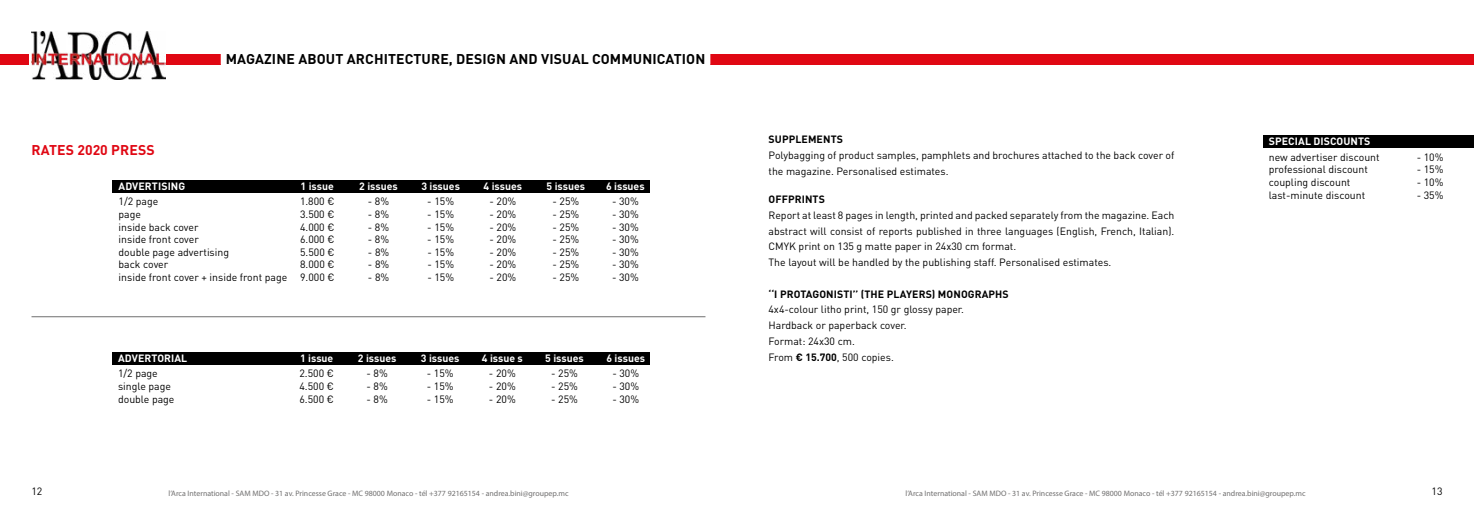
<style>
.page{position:relative;width:1474px;height:521px;background:#fff}
.page>*{position:absolute;margin:0;border:0;box-sizing:border-box;transform-origin:0 0}
.t1{font:700 14px "DIN Pro";letter-spacing:.01em;color:#000}
.t2{font:700 14px "DIN Pro";letter-spacing:.01em;color:#e00713}
.t3{font:10.5px/15.8px "DIN Pro";color:#000}
.t4{font:700 10.5px "DIN Pro";color:#fff}
.t5{font:700 10.5px "DIN Pro";letter-spacing:.01em;color:#000}
.t6{font:7.88px "Myriad Pro";color:#706f6f}
.s1{font-weight:700}
</style>
<div class="page">
<div style="left:166px;top:54px;width:1307px;height:11px;background:#e00713"></div>
<div style="left:0;top:54px;width:29px;height:11px;background:#e00713"></div>
<img style="left:31px;top:32px;width:134px;height:48px">
<div style="left:220px;top:54px;width:491px;height:11px;background:#fff"></div>
<hr style="left:31px;top:316px;width:674px;height:1px;background:#706f6f">
<div style="left:112px;top:180px;width:538px;height:12px;background:#000"></div>
<div style="left:112px;top:352px;width:538px;height:12px;background:#000"></div>
<div style="left:1262px;top:135px;width:211px;height:13px;background:#000"></div>
<h1 class="t2" style="left:32px;top:140px;width:125px">RATES 2020 PRESS</h1>
<h1 class="t1" style="left:226px;top:49px;width:481px">MAGAZINE ABOUT ARCHITECTURE, DESIGN AND VISUAL COMMUNICATION</h1>
<p class="t4" style="left:119px;top:179px;width:68px">ADVERTISING</p>
<p class="t4" style="left:300px;top:179px;width:35px">1 issue</p>
<p class="t4" style="left:359px;top:179px;width:40px">2 issues</p>
<p class="t4" style="left:421px;top:179px;width:40px">3 issues</p>
<p class="t4" style="left:483px;top:179px;width:40px">4 issues</p>
<p class="t4" style="left:546px;top:179px;width:40px">5 issues</p>
<p class="t4" style="left:606px;top:179px;width:40px">6 issues</p>
<p class="t3" style="left:118px;top:193px;width:41px">1/2 page</p>
<p class="t3" style="left:300px;top:193px;width:36px">1.800 €</p>
<p class="t3" style="left:368px;top:193px;width:23px">- 8%</p>
<p class="t3" style="left:427px;top:193px;width:28px">- 15%</p>
<p class="t3" style="left:489px;top:193px;width:28px">- 20%</p>
<p class="t3" style="left:552px;top:193px;width:28px">- 25%</p>
<p class="t3" style="left:612px;top:193px;width:28px">- 30%</p>
<p class="t3" style="left:118px;top:206px;width:24px">page</p>
<p class="t3" style="left:300px;top:206px;width:36px">3.500 €</p>
<p class="t3" style="left:368px;top:206px;width:23px">- 8%</p>
<p class="t3" style="left:427px;top:206px;width:28px">- 15%</p>
<p class="t3" style="left:489px;top:206px;width:28px">- 20%</p>
<p class="t3" style="left:552px;top:206px;width:28px">- 25%</p>
<p class="t3" style="left:612px;top:206px;width:28px">- 30%</p>
<p class="t3" style="left:119px;top:218px;width:81px">inside back cover</p>
<p class="t3" style="left:300px;top:218px;width:36px">4.000 €</p>
<p class="t3" style="left:368px;top:218px;width:23px">- 8%</p>
<p class="t3" style="left:427px;top:218px;width:28px">- 15%</p>
<p class="t3" style="left:489px;top:218px;width:28px">- 20%</p>
<p class="t3" style="left:552px;top:218px;width:28px">- 25%</p>
<p class="t3" style="left:612px;top:218px;width:28px">- 30%</p>
<p class="t3" style="left:119px;top:231px;width:82px">inside front cover</p>
<p class="t3" style="left:300px;top:231px;width:36px">6.000 €</p>
<p class="t3" style="left:368px;top:231px;width:23px">- 8%</p>
<p class="t3" style="left:427px;top:231px;width:28px">- 15%</p>
<p class="t3" style="left:489px;top:231px;width:28px">- 20%</p>
<p class="t3" style="left:552px;top:231px;width:28px">- 25%</p>
<p class="t3" style="left:612px;top:231px;width:28px">- 30%</p>
<p class="t3" style="left:119px;top:244px;width:112px">double page advertising</p>
<p class="t3" style="left:300px;top:244px;width:36px">5.500 €</p>
<p class="t3" style="left:368px;top:244px;width:23px">- 8%</p>
<p class="t3" style="left:427px;top:244px;width:28px">- 15%</p>
<p class="t3" style="left:489px;top:244px;width:28px">- 20%</p>
<p class="t3" style="left:552px;top:244px;width:28px">- 25%</p>
<p class="t3" style="left:612px;top:244px;width:28px">- 30%</p>
<p class="t3" style="left:119px;top:256px;width:51px">back cover</p>
<p class="t3" style="left:300px;top:256px;width:36px">8.000 €</p>
<p class="t3" style="left:368px;top:256px;width:23px">- 8%</p>
<p class="t3" style="left:427px;top:256px;width:28px">- 15%</p>
<p class="t3" style="left:489px;top:256px;width:28px">- 20%</p>
<p class="t3" style="left:552px;top:256px;width:28px">- 25%</p>
<p class="t3" style="left:612px;top:256px;width:28px">- 30%</p>
<p class="t3" style="left:119px;top:269px;width:217px">inside front cover + inside front page 9.000 €</p>
<p class="t3" style="left:368px;top:269px;width:23px">- 8%</p>
<p class="t3" style="left:427px;top:269px;width:28px">- 15%</p>
<p class="t3" style="left:489px;top:269px;width:28px">- 20%</p>
<p class="t3" style="left:552px;top:269px;width:28px">- 25%</p>
<p class="t3" style="left:612px;top:269px;width:28px">- 30%</p>
<p class="t4" style="left:118px;top:351px;width:71px">ADVERTORIAL</p>
<p class="t4" style="left:300px;top:351px;width:35px">1 issue</p>
<p class="t4" style="left:358px;top:351px;width:40px">2 issues</p>
<p class="t4" style="left:421px;top:351px;width:40px">3 issues</p>
<p class="t4" style="left:482px;top:351px;width:42px">4 issue s</p>
<p class="t4" style="left:545px;top:351px;width:40px">5 issues</p>
<p class="t4" style="left:606px;top:351px;width:40px">6 issues</p>
<p class="t3" style="left:118px;top:365px;width:41px">1/2 page</p>
<p class="t3" style="left:299px;top:365px;width:36px">2.500 €</p>
<p class="t3" style="left:366px;top:365px;width:23px">- 8%</p>
<p class="t3" style="left:427px;top:365px;width:28px">- 15%</p>
<p class="t3" style="left:489px;top:365px;width:28px">- 20%</p>
<p class="t3" style="left:551px;top:365px;width:28px">- 25%</p>
<p class="t3" style="left:612px;top:365px;width:28px">- 30%</p>
<p class="t3" style="left:118px;top:378px;width:55px">single page</p>
<p class="t3" style="left:299px;top:378px;width:36px">4.500 €</p>
<p class="t3" style="left:366px;top:378px;width:23px">- 8%</p>
<p class="t3" style="left:427px;top:378px;width:28px">- 15%</p>
<p class="t3" style="left:489px;top:378px;width:28px">- 20%</p>
<p class="t3" style="left:551px;top:378px;width:28px">- 25%</p>
<p class="t3" style="left:612px;top:378px;width:28px">- 30%</p>
<p class="t3" style="left:118px;top:390px;width:58px">double page</p>
<p class="t3" style="left:299px;top:390px;width:36px">6.500 €</p>
<p class="t3" style="left:366px;top:390px;width:23px">- 8%</p>
<p class="t3" style="left:427px;top:390px;width:28px">- 15%</p>
<p class="t3" style="left:489px;top:390px;width:28px">- 20%</p>
<p class="t3" style="left:551px;top:390px;width:28px">- 25%</p>
<p class="t3" style="left:612px;top:390px;width:28px">- 30%</p>
<p class="t5" style="left:768px;top:132px;width:76px">SUPPLEMENTS</p>
<p class="t3" style="left:768px;top:147px;width:407px">Polybagging of product samples, pamphlets and brochures attached to the back cover of the magazine. Personalised estimates.</p>
<p class="t5" style="left:768px;top:192px;width:58px">OFFPRINTS</p>
<p class="t3" style="left:768px;top:207px;width:407px">Report at least 8 pages in length, printed and packed separately from the magazine. Each abstract will consist of reports published in three languages (English, French, Italian).<br>CMYK print on 135 g matte paper in 24x30 cm format.<br>The layout will be handled by the publishing staff. Personalised estimates.</p>
<p class="t5" style="left:768px;top:287px;width:242px">‘‘I PROTAGONISTI’’ (THE PLAYERS) MONOGRAPHS</p>
<p class="t3" style="left:768px;top:301px;width:197px">4x4-colour litho print, 150 gr glossy paper.<br>Hardback or paperback cover.<br>Format: 24x30 cm.<br>From <span class="s1">€ 15.700</span>, 500 copies.</p>
<p class="t4" style="left:1268px;top:134px;width:103px">SPECIAL DISCOUNTS</p>
<p class="t3" style="left:1268px;top:149px;width:112px">new advertiser discount</p>
<p class="t3" style="left:1416px;top:149px;width:28px">- 10%</p>
<p class="t3" style="left:1268px;top:161px;width:101px">professional discount</p>
<p class="t3" style="left:1416px;top:161px;width:28px">- 15%</p>
<p class="t3" style="left:1268px;top:174px;width:83px">coupling discount</p>
<p class="t3" style="left:1416px;top:174px;width:28px">- 10%</p>
<p class="t3" style="left:1268px;top:187px;width:98px">last-minute discount</p>
<p class="t3" style="left:1416px;top:187px;width:28px">- 35%</p>
<p class="t3" style="left:32px;top:483px;width:12px">12</p>
<p class="t6" style="left:168px;top:488px;width:401px">l’Arca International - SAM MDO - 31 av. Princesse Grace - MC 98000 Monaco - tél +377 92165154 - andrea.bini@groupep.mc</p>
<p class="t6" style="left:905px;top:488px;width:401px">l’Arca International - SAM MDO - 31 av. Princesse Grace - MC 98000 Monaco - tél +377 92165154 - andrea.bini@groupep.mc</p>
<p class="t3" style="left:1431px;top:483px;width:12px">13</p>
</div>
